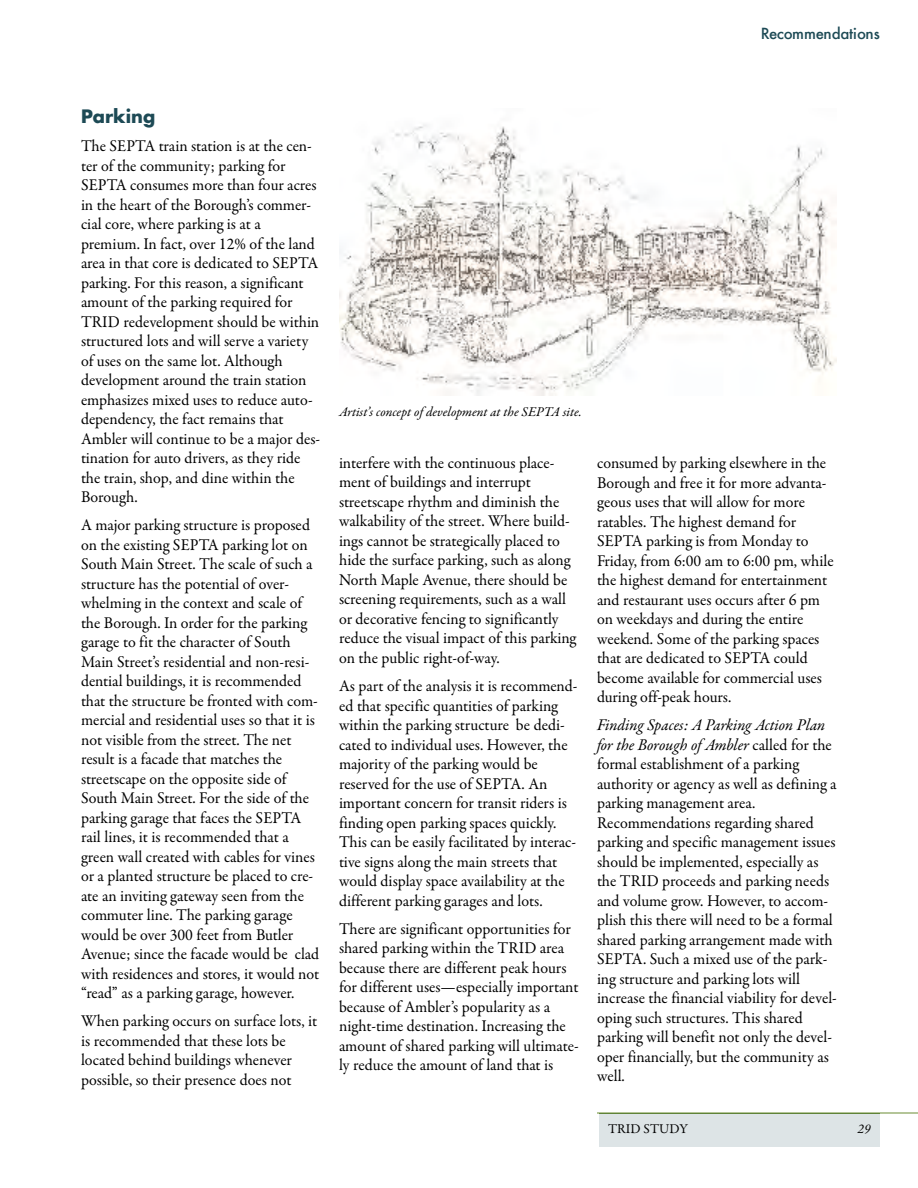
<style>
.page{position:relative;width:918px;height:1188px;background:#fff}
.page>*{position:absolute;margin:0;border:0;box-sizing:border-box;transform-origin:0 0}
.t1{font:700 18px "Futura";color:#1d4a55}
.t2{font:16.5px/19.5px "Garamond Premr Pro";color:#000}
.t3{font:500 15px "Futura";letter-spacing:-.015em;color:#1d4a55}
.t4{font:italic 13.5px "Garamond Premr Pro";letter-spacing:-.005em;color:#000}
.t5{font:13.5px "Garamond Premr Pro";letter-spacing:.01em;color:#000}
.s1{font-style:italic}
</style>
<div class="page">
<hr style="left:597px;top:1113px;width:321px;height:1px;background:#6b8d33">
<div style="left:599px;top:1113px;width:281px;height:34px;background:#dde4e6"></div>
<hr style="left:599px;top:1113px;width:281px;height:1px;background:#5f8338">
<img style="left:339px;top:124px;width:498px;height:271px">
<p class="t3" style="left:761px;top:24px;width:121px">Recommendations</p>
<p class="t1" style="left:81px;top:108px;width:76px">Parking</p>
<p class="t2" style="left:81px;top:138px;width:241px">The SEPTA train station is at the cen&shy;ter of the community; parking for SEPTA consumes more than four acres in the heart of the Borough’s commer&shy;cial core, where parking is at a premium. In fact, over 12% of the land area in that core is dedicated to SEPTA parking. For this reason, a significant amount of the parking required for TRID redevelopment should be within structured lots and will serve a variety of uses on the same lot. Although development around the train station emphasizes mixed uses to reduce auto&shy;dependency, the fact remains that Ambler will continue to be a major des&shy;tination for auto drivers, as they ride the train, shop, and dine within the Borough.</p>
<p class="t2" style="left:81px;top:517px;width:240px">A major parking structure is proposed on the existing SEPTA parking lot on South Main Street. The scale of such a structure has the potential of over&shy;whelming in the context and scale of the Borough. In order for the parking garage to fit the character of South Main Street’s residential and non-resi&shy;dential buildings, it is recommended that the structure be fronted with com&shy;mercial and residential uses so that it is not visible from the street. The net result is a facade that matches the streetscape on the opposite side of South Main Street. For the side of the parking garage that faces the SEPTA rail lines, it is recommended that a green wall created with cables for vines or a planted structure be placed to cre&shy;ate an inviting gateway seen from the commuter line. The parking garage would be over 300 feet from Butler Avenue; since the facade would be clad with residences and stores, it would not “read” as a parking garage, however.</p>
<p class="t2" style="left:81px;top:1013px;width:238px">When parking occurs on surface lots, it is recommended that these lots be located behind buildings whenever possible, so their presence does not</p>
<p class="t4" style="left:339px;top:407px;width:244px">Artist’s concept of development at the SEPTA site.</p>
<p class="t2" style="left:339px;top:454px;width:239px">interfere with the continuous place&shy;ment of buildings and interrupt streetscape rhythm and diminish the walkability of the street. Where build&shy;ings cannot be strategically placed to hide the surface parking, such as along North Maple Avenue, there should be screening requirements, such as a wall or decorative fencing to significantly reduce the visual impact of this parking on the public right-of-way.</p>
<p class="t2" style="left:339px;top:678px;width:240px">As part of the analysis it is recommend&shy;ed that specific quantities of parking within the parking structure be dedi&shy;cated to individual uses. However, the majority of the parking would be reserved for the use of SEPTA. An important concern for transit riders is finding open parking spaces quickly.<br>This can be easily facilitated by interac&shy;tive signs along the main streets that would display space availability at the different parking garages and lots.</p>
<p class="t2" style="left:339px;top:920px;width:241px">There are significant opportunities for shared parking within the TRID area because there are different peak hours for different uses—especially important because of Ambler’s popularity as a night-time destination. Increasing the amount of shared parking will ultimate&shy;ly reduce the amount of land that is</p>
<p class="t2" style="left:597px;top:455px;width:238px">consumed by parking elsewhere in the Borough and free it for more advanta&shy;geous uses that will allow for more ratables. The highest demand for SEPTA parking is from Monday to Friday, from 6:00 am to 6:00 pm, while the highest demand for entertainment and restaurant uses occurs after 6 pm on weekdays and during the entire weekend. Some of the parking spaces that are dedicated to SEPTA could become available for commercial uses during off-peak hours.</p>
<p class="t2" style="left:597px;top:717px;width:241px"><span class="s1">Finding Spaces: A Parking Action Plan for the Borough of Ambler</span> called for the formal establishment of a parking authority or agency as well as defining a parking management area.<br>Recommendations regarding shared parking and specific management issues should be implemented, especially as the TRID proceeds and parking needs and volume grow. However, to accom&shy;plish this there will need to be a formal shared parking arrangement made with SEPTA. Such a mixed use of the park&shy;ing structure and parking lots will increase the financial viability for devel&shy;oping such structures. This shared parking will benefit not only the devel&shy;oper financially, but the community as well.</p>
<p class="t5" style="left:608px;top:1123px;width:81px">TRID STUDY</p>
<p class="t4" style="left:857px;top:1123px;width:15px">29</p>
</div>
